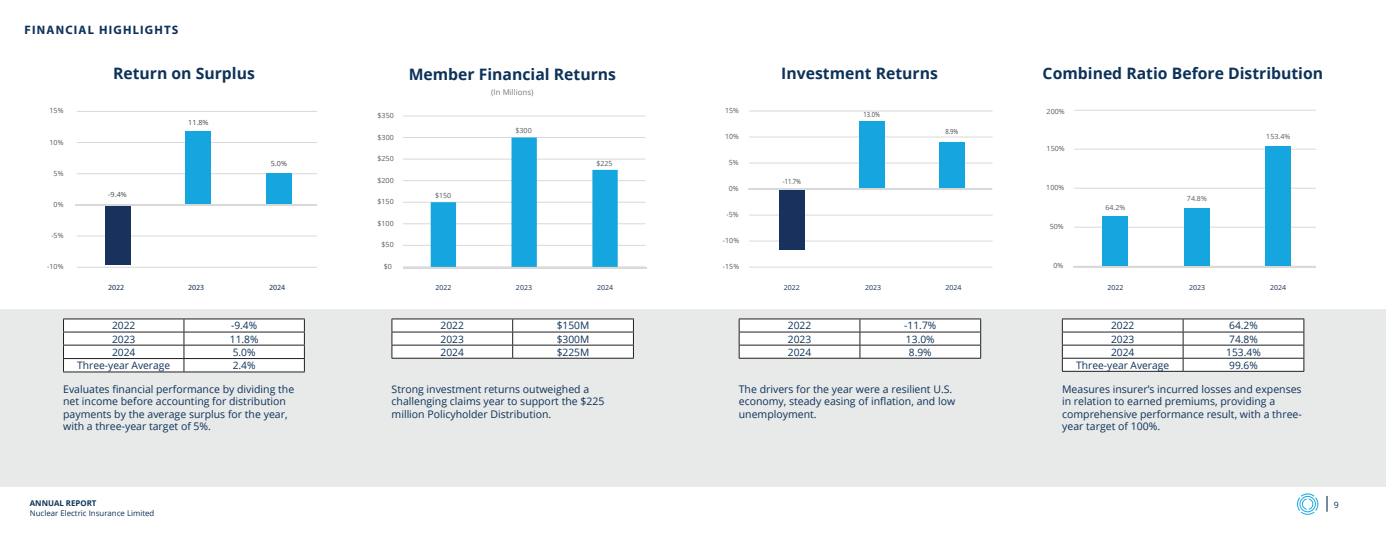
<style>
.page{position:relative;width:1386px;height:536px;background:#fff}
.page>*{position:absolute;margin:0;border:0;box-sizing:border-box;transform-origin:0 0}
.t1{font:700 15.75px "Open Sans";color:#0d3259}
.t2{font:15.75px "Open Sans";color:#0d3259}
.t3{font:700 12.25px "Myriad Pro";letter-spacing:.1em;color:#0d3259}
.t4{font:10.5px/12.6px "Open Sans";color:#0d3259}
.t5{font:10.24px "Open Sans";color:#0d3259}
.t6{font:7.88px "Open Sans";color:#0d3259}
.t7{font:700 7.88px "Open Sans";color:#0d3259}
.t8{font:7.88px "Open Sans";color:#76787b}
.t9{font:7.88px "Myriad Pro";color:#1b315d}
.t10{font:7.09px "Open Sans";color:#595a59}
.t11{font:7.09px "Open Sans";color:#484948;scale:.82 1}
.t12{font:7.09px "Open Sans";color:#484948}
.t13{font:7px "Open Sans";color:#1b315d}
.s1{font-size:8.75px}
</style>
<div class="page">
<svg style="left:1297px;top:493px;width:21px;height:21px"></svg>
<div style="left:0;top:309px;width:1386px;height:177px;background:#e8e9e9"></div>
<hr style="left:63px;top:318px;width:121px;height:1px;background:#231f20">
<hr style="left:184px;top:318px;width:121px;height:1px;background:#231f20">
<svg style="left:63px;top:319px;width:242px;height:52px"></svg>
<hr style="left:63px;top:371px;width:121px;height:1px;background:#231f20">
<hr style="left:184px;top:371px;width:121px;height:1px;background:#231f20">
<hr style="left:739px;top:318px;width:121px;height:1px;background:#231f20">
<hr style="left:860px;top:318px;width:121px;height:1px;background:#231f20">
<svg style="left:739px;top:319px;width:242px;height:39px"></svg>
<hr style="left:739px;top:358px;width:121px;height:1px;background:#231f20">
<hr style="left:860px;top:358px;width:121px;height:1px;background:#231f20">
<hr style="left:1062px;top:318px;width:121px;height:1px;background:#231f20">
<hr style="left:1183px;top:318px;width:121px;height:1px;background:#231f20">
<svg style="left:1062px;top:319px;width:243px;height:52px"></svg>
<hr style="left:1062px;top:371px;width:121px;height:1px;background:#231f20">
<hr style="left:1183px;top:371px;width:121px;height:1px;background:#231f20">
<hr style="left:392px;top:318px;width:121px;height:1px;background:#231f20">
<hr style="left:513px;top:318px;width:121px;height:1px;background:#231f20">
<svg style="left:392px;top:319px;width:242px;height:39px"></svg>
<hr style="left:392px;top:358px;width:121px;height:1px;background:#231f20">
<hr style="left:513px;top:358px;width:121px;height:1px;background:#231f20">
<hr style="left:77px;top:267px;width:240px;height:1px;background:#d8d9d8">
<hr style="left:77px;top:236px;width:240px;height:1px;background:#d8d9d8">
<hr style="left:77px;top:173px;width:240px;height:1px;background:#d8d9d8">
<hr style="left:77px;top:142px;width:240px;height:1px;background:#d8d9d8">
<hr style="left:77px;top:111px;width:240px;height:1px;background:#d8d9d8">
<div style="left:105px;top:205px;width:25px;height:59px;background:#19315d"></div>
<div style="left:186px;top:131px;width:25px;height:74px;background:#16a6df"></div>
<div style="left:266px;top:174px;width:25px;height:31px;background:#16a6df"></div>
<hr style="left:75px;top:204px;width:242px;height:2px;background:#d8d9d8">
<hr style="left:403px;top:266px;width:242px;height:1px;background:#d8d9d8">
<hr style="left:403px;top:245px;width:242px;height:1px;background:#d8d9d8">
<hr style="left:403px;top:223px;width:242px;height:1px;background:#d8d9d8">
<hr style="left:403px;top:202px;width:242px;height:1px;background:#d8d9d8">
<hr style="left:403px;top:180px;width:242px;height:1px;background:#d8d9d8">
<hr style="left:403px;top:159px;width:242px;height:1px;background:#d8d9d8">
<hr style="left:403px;top:137px;width:242px;height:1px;background:#d8d9d8">
<hr style="left:403px;top:116px;width:242px;height:1px;background:#d8d9d8">
<svg style="left:431px;top:137px;width:187px;height:130px"></svg>
<hr style="left:403px;top:267px;width:243px;height:2px;background:#d8d9d8">
<hr style="left:749px;top:267px;width:244px;height:1px;background:#d8d9d8">
<hr style="left:749px;top:241px;width:244px;height:1px;background:#d8d9d8">
<hr style="left:749px;top:215px;width:244px;height:1px;background:#d8d9d8">
<hr style="left:749px;top:189px;width:244px;height:1px;background:#d8d9d8">
<hr style="left:749px;top:163px;width:244px;height:1px;background:#d8d9d8">
<hr style="left:749px;top:137px;width:244px;height:1px;background:#d8d9d8">
<hr style="left:749px;top:111px;width:244px;height:1px;background:#d8d9d8">
<div style="left:779px;top:189px;width:26px;height:61px;background:#19315d"></div>
<div style="left:859px;top:121px;width:25px;height:68px;background:#16a6df"></div>
<div style="left:939px;top:143px;width:26px;height:46px;background:#16a6df"></div>
<hr style="left:749px;top:188px;width:243px;height:2px;background:#d8d9d8">
<hr style="left:1074px;top:227px;width:242px;height:1px;background:#d8d9d8">
<hr style="left:1074px;top:188px;width:242px;height:1px;background:#d8d9d8">
<hr style="left:1074px;top:149px;width:242px;height:1px;background:#d8d9d8">
<hr style="left:1074px;top:110px;width:242px;height:1px;background:#d8d9d8">
<div style="left:1103px;top:216px;width:25px;height:50px;background:#16a6df"></div>
<div style="left:1184px;top:208px;width:26px;height:58px;background:#16a6df"></div>
<div style="left:1266px;top:146px;width:25px;height:120px;background:#16a6df"></div>
<hr style="left:1074px;top:266px;width:242px;height:2px;background:#d8d9d8">
<p class="t3" style="left:24px;top:22px;width:156px">FINANCIAL HIGHLIGHTS</p>
<h1 class="t1" style="left:113px;top:62px;width:143px">Return on Surplus</h1>
<p class="t10" style="left:50px;top:106px;width:15px">15%</p>
<p class="t10" style="left:50px;top:137px;width:15px">10%</p>
<p class="t10" style="left:54px;top:168px;width:11px">5%</p>
<p class="t10" style="left:54px;top:199px;width:11px">0%</p>
<p class="t10" style="left:51px;top:231px;width:14px">-5%</p>
<p class="t10" style="left:47px;top:262px;width:18px">-10%</p>
<p class="t12" style="left:108px;top:190px;width:20px">-9.4%</p>
<p class="t12" style="left:188px;top:118px;width:22px">11.8%</p>
<p class="t12" style="left:271px;top:159px;width:18px">5.0%</p>
<p class="t10" style="left:378px;top:111px;width:18px">$350</p>
<p class="t10" style="left:378px;top:132px;width:18px">$300</p>
<p class="t10" style="left:378px;top:154px;width:18px">$250</p>
<p class="t10" style="left:378px;top:175px;width:18px">$200</p>
<p class="t10" style="left:378px;top:197px;width:18px">$150</p>
<p class="t10" style="left:378px;top:218px;width:18px">$100</p>
<p class="t10" style="left:382px;top:240px;width:14px">$50</p>
<p class="t10" style="left:384px;top:261px;width:10px">$0</p>
<h1 class="t1" style="left:409px;top:63px;width:209px">Member Financial Returns</h1>
<p class="t8" style="left:491px;top:87px;width:44px">(In Millions)</p>
<p class="t10" style="left:435px;top:191px;width:18px">$150</p>
<p class="t10" style="left:516px;top:126px;width:18px">$300</p>
<p class="t10" style="left:596px;top:158px;width:18px">$225</p>
<p class="t10" style="left:725px;top:105px;width:15px">15%</p>
<p class="t10" style="left:725px;top:131px;width:15px">10%</p>
<p class="t10" style="left:729px;top:157px;width:11px">5%</p>
<p class="t10" style="left:729px;top:183px;width:11px">0%</p>
<p class="t10" style="left:727px;top:209px;width:14px">-5%</p>
<p class="t10" style="left:723px;top:235px;width:18px">-10%</p>
<p class="t10" style="left:723px;top:261px;width:18px">-15%</p>
<h1 class="t1" style="left:781px;top:62px;width:158px">Investment Returns</h1>
<p class="t11" style="left:864px;top:109px;width:21px">13.0%</p>
<p class="t11" style="left:945px;top:127px;width:17px">8.9%</p>
<p class="t11" style="left:783px;top:176px;width:24px">-11.7%</p>
<h1 class="t1" style="left:1043px;top:62px;width:282px">Combined Ratio Before Distribution</h1>
<p class="t10" style="left:1047px;top:106px;width:19px">200%</p>
<p class="t10" style="left:1047px;top:144px;width:19px">150%</p>
<p class="t10" style="left:1046px;top:183px;width:19px">100%</p>
<p class="t10" style="left:1050px;top:222px;width:15px">50%</p>
<p class="t10" style="left:1053px;top:261px;width:11px">0%</p>
<p class="t10" style="left:1105px;top:203px;width:21px">64.2%</p>
<p class="t10" style="left:1187px;top:194px;width:21px">74.8%</p>
<p class="t10" style="left:1266px;top:132px;width:25px">153.4%</p>
<p class="t9" style="left:108px;top:282px;width:18px">2022</p>
<p class="t9" style="left:188px;top:282px;width:18px">2023</p>
<p class="t9" style="left:269px;top:282px;width:18px">2024</p>
<p class="t13" style="left:435px;top:282px;width:18px">2022</p>
<p class="t13" style="left:516px;top:282px;width:18px">2023</p>
<p class="t13" style="left:597px;top:282px;width:18px">2024</p>
<p class="t13" style="left:784px;top:282px;width:18px">2022</p>
<p class="t13" style="left:865px;top:282px;width:18px">2023</p>
<p class="t13" style="left:945px;top:282px;width:18px">2024</p>
<p class="t13" style="left:1108px;top:282px;width:18px">2022</p>
<p class="t13" style="left:1189px;top:282px;width:18px">2023</p>
<p class="t13" style="left:1270px;top:282px;width:18px">2024</p>
<p class="t5" style="left:112px;top:318px;width:25px">2022</p>
<p class="t5" style="left:231px;top:318px;width:28px">-9.4%</p>
<p class="t5" style="left:112px;top:331px;width:25px">2023</p>
<p class="t5" style="left:230px;top:331px;width:30px">11.8%</p>
<p class="t5" style="left:112px;top:345px;width:25px">2024</p>
<p class="t5" style="left:233px;top:345px;width:24px">5.0%</p>
<p class="t5" style="left:77px;top:358px;width:94px">Three-year Average</p>
<p class="t5" style="left:233px;top:358px;width:24px">2.4%</p>
<p class="t4" style="left:63px;top:382px;width:233px">Evaluates financial performance by dividing the net income before accounting for distribution payments by the average surplus for the year, with a three-year target of 5%.</p>
<p class="t7" style="left:30px;top:497px;width:68px">ANNUAL REPORT</p>
<p class="t6" style="left:30px;top:507px;width:126px">Nuclear Electric Insurance Limited</p>
<p class="t5" style="left:441px;top:318px;width:25px">2022</p>
<p class="t5" style="left:557px;top:318px;width:34px">$150M</p>
<p class="t5" style="left:441px;top:331px;width:25px">2023</p>
<p class="t5" style="left:557px;top:331px;width:34px">$300M</p>
<p class="t5" style="left:441px;top:345px;width:25px">2024</p>
<p class="t5" style="left:557px;top:345px;width:34px">$225M</p>
<p class="t5" style="left:1111px;top:318px;width:25px">2022</p>
<p class="t5" style="left:1229px;top:318px;width:30px">64.2%</p>
<p class="t5" style="left:1111px;top:331px;width:25px">2023</p>
<p class="t5" style="left:1229px;top:331px;width:30px">74.8%</p>
<p class="t5" style="left:1111px;top:345px;width:25px">2024</p>
<p class="t5" style="left:1226px;top:345px;width:36px">153.4%</p>
<p class="t5" style="left:1076px;top:358px;width:94px">Three-year Average</p>
<p class="t5" style="left:1229px;top:358px;width:30px">99.6%</p>
<p class="t5" style="left:788px;top:318px;width:25px">2022</p>
<p class="t5" style="left:904px;top:318px;width:34px">-11.7%</p>
<p class="t5" style="left:788px;top:331px;width:25px">2023</p>
<p class="t5" style="left:906px;top:331px;width:30px">13.0%</p>
<p class="t5" style="left:788px;top:345px;width:25px">2024</p>
<p class="t5" style="left:909px;top:345px;width:24px">8.9%</p>
<p class="t4" style="left:739px;top:382px;width:218px">The drivers for the year were a resilient U.S. economy, steady easing of inflation, and low unemployment.</p>
<p class="t4" style="left:392px;top:382px;width:214px">Strong investment returns outweighed a challenging claims year to support the $225 million Policyholder Distribution.</p>
<p class="t4" style="left:1062px;top:382px;width:241px">Measures insurer’s incurred losses and expenses in relation to earned premiums, providing a comprehensive performance result, with a three&shy;year target of 100%.</p>
<h1 class="t2" style="left:1323px;top:491px;width:17px">| <span class="s1">9</span></h1>
</div>
